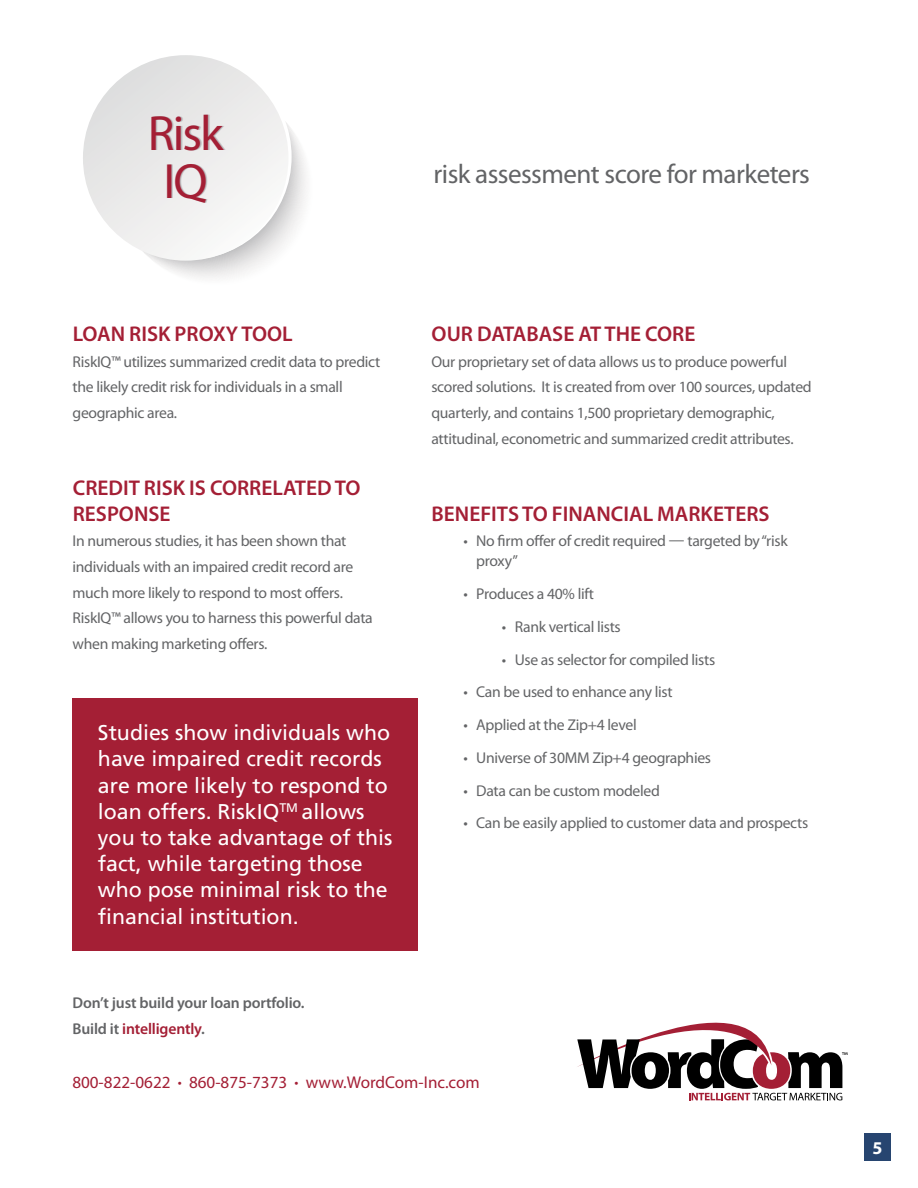
<style>
.page{position:relative;width:918px;height:1188px;background:#fff}
.page>*{position:absolute;margin:0;border:0;box-sizing:border-box;transform-origin:0 0}
.t1{font:49.65px/48.2px "Myriad Pro";letter-spacing:-.04em;color:#a41f35;text-align:center}
.t2{font:27px "Myriad Pro";letter-spacing:-.02em;color:#636466}
.t3{font:21.3px/26.2px "Frutiger LT Std";color:#fff}
.t4{font:600 21.3px/25.7px "Myriad Pro";color:#a41f35}
.t5{font:700 18px "Myriad Pro";color:#fff}
.t6{font:17.1px "Myriad Pro";color:#a41f35}
.t7{font:15.6px/25.7px "Myriad Pro";letter-spacing:-.02em;color:#636466}
.t8{font:600 15.6px/25.7px "Myriad Pro";letter-spacing:-.01em;color:#636466}
.s1{color:#a41f35}
.s2{font-size:14.25px}
</style>
<div class="page">
<div style="left:864px;top:1133px;width:27px;height:28px;background:#274570"></div>
<svg style="left:577px;top:1023px;width:271px;height:77px"></svg>
<svg style="left:144px;top:122px;width:162px;height:156px"></svg>
<div style="left:83px;top:55px;width:205px;height:206px;background:linear-gradient(to right,#e3e2e3,#f5f4f4);border-radius:103px"></div>
<div style="left:72px;top:698px;width:346px;height:253px;background:#a41f35"></div>
<h1 class="t1" style="left:148px;top:109px;width:77px">Risk<br>IQ</h1>
<h2 class="t2" style="left:433px;top:158px;width:378px">risk assessment score for marketers</h2>
<h3 class="t4" style="left:73px;top:321px;width:221px">LOAN RISK PROXY TOOL</h3>
<p class="t7" style="left:73px;top:348px;width:309px">RiskIQ™ utilizes summarized credit data to predict the likely credit risk for individuals in a small geographic area.</p>
<h3 class="t4" style="left:73px;top:474px;width:289px">CREDIT RISK IS CORRELATED TO<br>RESPONSE</h3>
<p class="t7" style="left:73px;top:528px;width:302px">In numerous studies, it has been shown that individuals with an impaired credit record are much more likely to respond to most offers.<br>RiskIQ™ allows you to harness this powerful data when making marketing offers.</p>
<h3 class="t3" style="left:98px;top:720px;width:296px">Studies show individuals who have impaired credit records are more likely to respond to loan offers. RiskIQ<sup>TM</sup> allows you to take advantage of this fact, while targeting those who pose minimal risk to the financial institution.</h3>
<p class="t8" style="left:73px;top:989px;width:234px">Don’t just build your loan portfolio.<br>Build it <span class="s1">intelligently</span>.</p>
<h3 class="t4" style="left:432px;top:321px;width:265px">OUR DATABASE AT THE CORE</h3>
<p class="t7" style="left:431px;top:348px;width:382px">Our proprietary set of data allows us to produce powerful scored solutions. It is created from over 100 sources, updated quarterly, and contains 1,500 proprietary demographic, attitudinal, econometric and summarized credit attributes.</p>
<h3 class="t4" style="left:432px;top:500px;width:340px">BENEFITS TO FINANCIAL MARKETERS</h3>
<p class="t7" style="left:476px;top:531px;width:313px;line-height:20px;text-indent:-13px">• No firm offer of credit required — targeted by “risk proxy”</p>
<p class="t7" style="left:463px;top:581px;width:132px">• Produces a 40% lift</p>
<p class="t7" style="left:502px;top:613px;width:120px">• Rank vertical lists</p>
<p class="t7" style="left:502px;top:646px;width:215px">• Use as selector for compiled lists</p>
<p class="t7" style="left:463px;top:679px;width:211px">• Can be used to enhance any list</p>
<p class="t7" style="left:463px;top:712px;width:175px">• Applied at the Zip+4 level</p>
<p class="t7" style="left:463px;top:745px;width:249px">• Universe of 30MM Zip+4 geographies</p>
<p class="t7" style="left:463px;top:777px;width:198px">• Data can be custom modeled</p>
<p class="t7" style="left:463px;top:810px;width:346px">• Can be easily applied to customer data and prospects</p>
<p class="t6" style="left:72px;top:1072px;width:409px">800-822-0622 <span class="s2">•</span> 860-875-7373 <span class="s2">•</span> www.WordCom-Inc.com</p>
<p class="t5" style="left:873px;top:1136px;width:11px">5</p>
</div>
